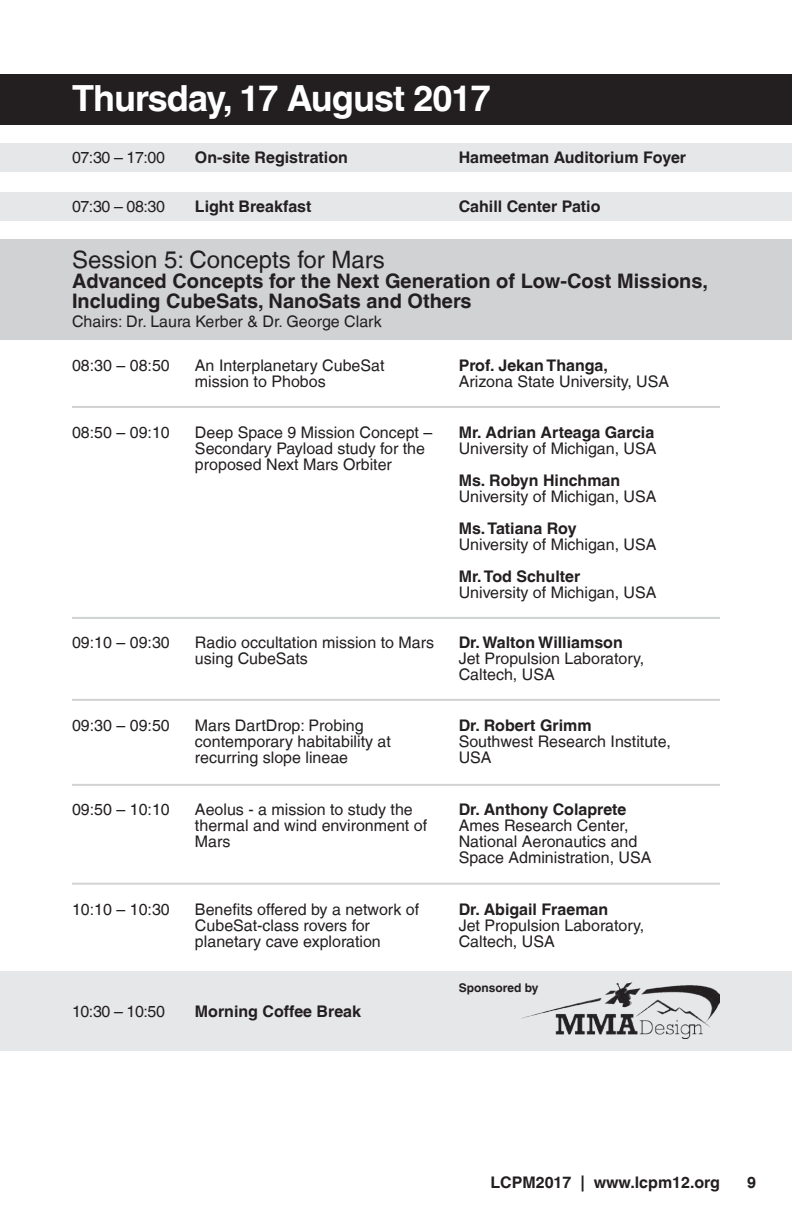
<style>
.page{position:relative;width:792px;height:1224px;background:#fff}
.page>*{position:absolute;margin:0;border:0;box-sizing:border-box;transform-origin:0 0}
.t1{font:700 36px "Helvetica LT";letter-spacing:-.025em;color:#fff}
.t2{font:24px "Helvetica LT";color:#231f20}
.t3{font:700 20px/20px "Helvetica LT";color:#231f20}
.t4{font:16px/16px "Helvetica LT";color:#231f20}
.t5{font:700 16px "Helvetica LT";color:#231f20}
.t6{font:700 12px "Helvetica LT";color:#231f20}
</style>
<div class="page">
<div style="left:0;top:74px;width:792px;height:50px;background:#231f20"></div>
<div style="left:0;top:972px;width:792px;height:79px;background:#e6e7e9"></div>
<img style="left:521px;top:983px;width:199px;height:56px">
<hr style="left:72px;top:406px;width:648px;height:2px;background:#d1d2d4">
<hr style="left:72px;top:617px;width:648px;height:2px;background:#d1d2d4">
<hr style="left:72px;top:699px;width:648px;height:2px;background:#d1d2d4">
<hr style="left:72px;top:784px;width:648px;height:2px;background:#d1d2d4">
<hr style="left:72px;top:883px;width:648px;height:2px;background:#d1d2d4">
<div style="left:0;top:239px;width:792px;height:101px;background:#d1d2d4"></div>
<div style="left:0;top:143px;width:792px;height:29px;background:#e6e7e9"></div>
<div style="left:0;top:192px;width:792px;height:29px;background:#e6e7e9"></div>
<h1 class="t1" style="left:72px;top:77px;width:420px">Thursday, 17 August 2017</h1>
<p class="t4" style="left:72px;top:149px;width:95px">07:30 – 17:00</p>
<p class="t5" style="left:195px;top:147px;width:154px">On-site Registration</p>
<p class="t5" style="left:459px;top:147px;width:229px">Hameetman Auditorium Foyer</p>
<p class="t4" style="left:72px;top:198px;width:95px">07:30 – 08:30</p>
<p class="t5" style="left:195px;top:196px;width:118px">Light Breakfast</p>
<p class="t5" style="left:459px;top:196px;width:143px">Cahill Center Patio</p>
<h2 class="t2" style="left:72px;top:245px;width:314px">Session 5: Concepts for Mars</h2>
<p class="t3" style="left:72px;top:270px;width:638px">Advanced Concepts for the Next Generation of Low-Cost Missions,<br>Including CubeSats, NanoSats and Others</p>
<p class="t4" style="left:72px;top:313px;width:311px">Chairs: Dr. Laura Kerber &amp; Dr. George Clark</p>
<p class="t5" style="left:459px;top:355px;width:151px">Prof. Jekan Thanga,</p>
<p class="t4" style="left:459px;top:373px;width:212px">Arizona State University, USA</p>
<p class="t4" style="left:195px;top:357px;width:191px">An Interplanetary CubeSat mission to Phobos</p>
<p class="t4" style="left:72px;top:357px;width:99px">08:30 – 08:50</p>
<p class="t4" style="left:72px;top:424px;width:99px">08:50 – 09:10</p>
<p class="t4" style="left:195px;top:424px;width:239px">Deep Space 9 Mission Concept –<br>Secondary Payload study for the proposed Next Mars Orbiter</p>
<p class="t5" style="left:459px;top:423px;width:197px">Mr. Adrian Arteaga Garcia</p>
<p class="t4" style="left:459px;top:440px;width:199px">University of Michigan, USA</p>
<p class="t5" style="left:459px;top:471px;width:163px">Ms. Robyn Hinchman</p>
<p class="t4" style="left:459px;top:488px;width:199px">University of Michigan, USA</p>
<p class="t5" style="left:459px;top:519px;width:119px">Ms. Tatiana Roy</p>
<p class="t4" style="left:459px;top:536px;width:199px">University of Michigan, USA</p>
<p class="t5" style="left:459px;top:567px;width:123px">Mr. Tod Schulter</p>
<p class="t4" style="left:459px;top:584px;width:199px">University of Michigan, USA</p>
<p class="t4" style="left:72px;top:634px;width:99px">09:10 – 09:30</p>
<p class="t4" style="left:195px;top:634px;width:241px">Radio occultation mission to Mars using CubeSats</p>
<p class="t5" style="left:459px;top:633px;width:166px">Dr. Walton Williamson</p>
<p class="t4" style="left:459px;top:650px;width:187px">Jet Propulsion Laboratory,<br>Caltech, USA</p>
<p class="t4" style="left:72px;top:717px;width:99px">09:30 – 09:50</p>
<p class="t4" style="left:195px;top:717px;width:197px">Mars DartDrop: Probing contemporary habitability at recurring slope lineae</p>
<p class="t5" style="left:459px;top:716px;width:134px">Dr. Robert Grimm</p>
<p class="t4" style="left:459px;top:733px;width:214px">Southwest Research Institute,<br>USA</p>
<p class="t4" style="left:72px;top:801px;width:99px">09:50 – 10:10</p>
<p class="t4" style="left:195px;top:801px;width:234px">Aeolus - a mission to study the thermal and wind environment of<br>Mars</p>
<p class="t5" style="left:459px;top:800px;width:169px">Dr. Anthony Colaprete</p>
<p class="t4" style="left:459px;top:817px;width:194px">Ames Research Center,<br>National Aeronautics and<br>Space Administration, USA</p>
<p class="t4" style="left:72px;top:901px;width:99px">10:10 – 10:30</p>
<p class="t4" style="left:195px;top:901px;width:226px">Benefits offered by a network of<br>CubeSat-class rovers for planetary cave exploration</p>
<p class="t5" style="left:459px;top:899px;width:151px">Dr. Abigail Fraeman</p>
<p class="t4" style="left:459px;top:917px;width:187px">Jet Propulsion Laboratory,<br>Caltech, USA</p>
<p class="t6" style="left:459px;top:981px;width:81px">Sponsored by</p>
<p class="t4" style="left:72px;top:1003px;width:95px">10:30 – 10:50</p>
<p class="t5" style="left:195px;top:1001px;width:168px">Morning Coffee Break</p>
<p class="t5" style="left:491px;top:1173px;width:231px">LCPM2017 | www.lcpm12.org</p>
<p class="t5" style="left:747px;top:1173px;width:10px">9</p>
</div>
